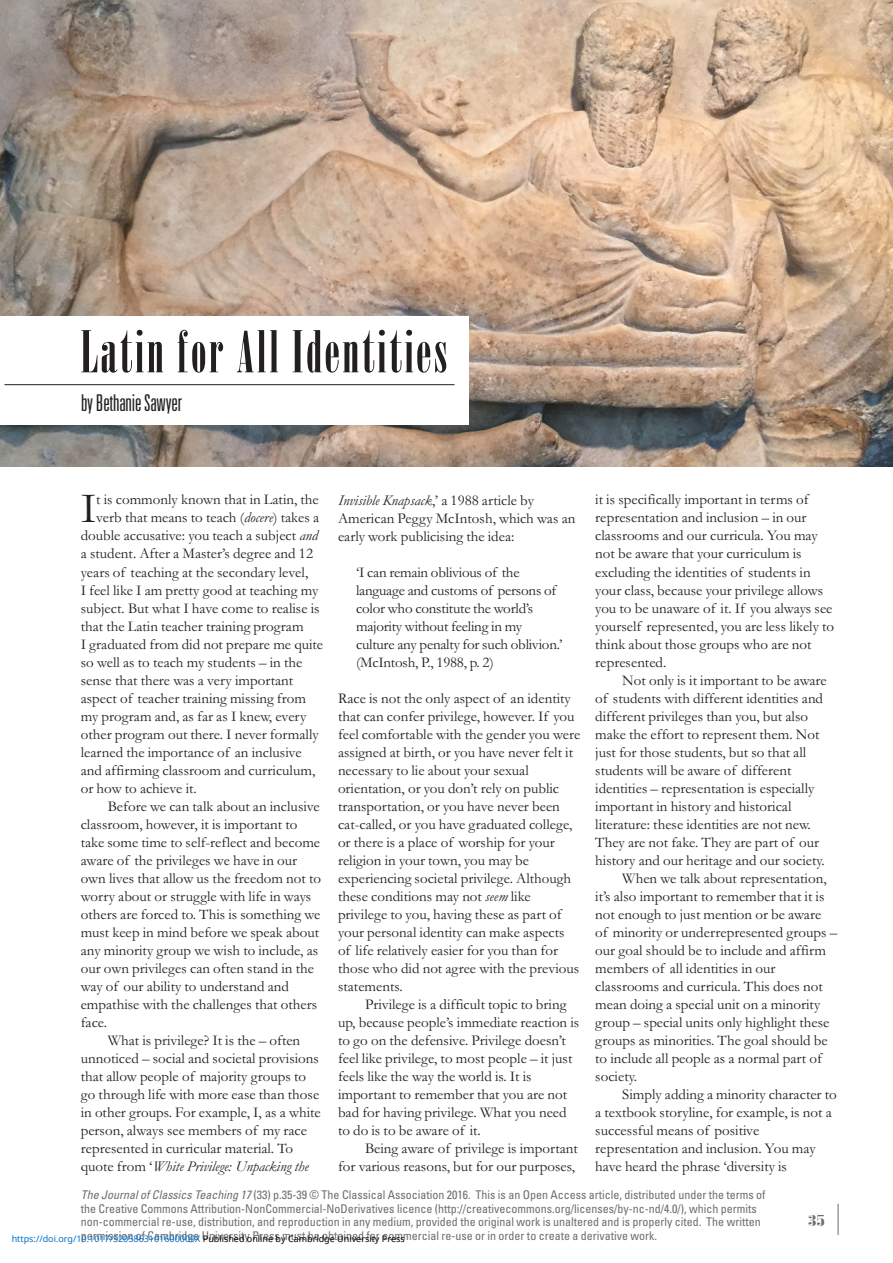
<style>
.page{position:relative;width:893px;height:1263px;background:#fff}
.page>*{position:absolute;margin:0;border:0;box-sizing:border-box;transform-origin:0 0}
.AT{font:57.45px "Onyx";letter-spacing:.045em;color:#231f20}
.T1-First{font:43.65px "Garamond";color:#231f20}
.AU{font:300 ultra-condensed 23.1px "Univers LT Std";letter-spacing:-.01em;color:#231f20}
.T{font:15px/18px "Garamond";color:#231f20}
.T1-First-2{font:15px "Garamond";color:#231f20}
.T1{font:15px/18px "Garamond";color:#231f20}
.EXT{font:15px/18px "Garamond";letter-spacing:-.015em;color:#231f20}
.Folio{font:15px "Onyx MT Std";color:#6c6d70;scale:2 1}
.RRH{font:condensed 12px/13.5px "Univers LT Std";color:#6c6d70}
.t1{font:9px "Noto Sans";color:#0172cf}
.s1{font-style:italic}
.s2{color:#000}
</style>
<div class="page">
<img style="left:0;top:0;width:893px;height:467px">
<hr style="left:838px;top:1204px;width:1px;height:31px;background:#6c6d70">
<div style="left:0;top:316px;width:468px;height:109px;background:#fff"></div>
<hr style="left:4px;top:384px;width:450px;height:1px;background:#231f20">
<p class="AT" style="left:81px;top:319px;width:368px">Latin for All Identities</p>
<p class="AU" style="left:81px;top:391px;width:103px">by Bethanie Sawyer</p>
<p class="T1-First" style="left:81px;top:485px;width:17px">I</p>
<p class="T1-First-2" style="left:96px;top:492px;width:224px">t is commonly known that in Latin, the</p>
<p class="T1-First-2" style="left:96px;top:510px;width:224px">verb that means to teach (<span class="s1">docere</span>) takes a</p>
<p class="T1-First-2" style="left:81px;top:528px;width:239px">double accusative: you teach a subject <span class="s1">and</span></p>
<p class="T1-First-2" style="left:81px;top:546px;width:234px">a student. After a Master’s degree and 12</p>
<p class="T1-First-2" style="left:81px;top:564px;width:229px">years of teaching at the secondary level,</p>
<p class="T1-First-2" style="left:81px;top:582px;width:239px">I feel like I am pretty good at teaching my</p>
<p class="T1-First-2" style="left:81px;top:600px;width:241px">subject. But what I have come to realise is</p>
<p class="T1-First-2" style="left:81px;top:618px;width:224px">that the Latin teacher training program</p>
<p class="T1-First-2" style="left:81px;top:636px;width:244px">I graduated from did not prepare me quite</p>
<p class="T1-First-2" style="left:81px;top:654px;width:223px">so well as to teach my students – in the</p>
<p class="T1-First-2" style="left:81px;top:672px;width:214px">sense that there was a very important</p>
<p class="T1-First-2" style="left:81px;top:690px;width:227px">aspect of teacher training missing from</p>
<p class="T1-First-2" style="left:81px;top:708px;width:227px">my program and, as far as I knew, every</p>
<p class="T1-First-2" style="left:81px;top:726px;width:239px">other program out there. I never formally</p>
<p class="T1-First-2" style="left:81px;top:744px;width:222px">learned the importance of an inclusive</p>
<p class="T1-First-2" style="left:81px;top:762px;width:236px">and affirming classroom and curriculum,</p>
<p class="T1-First-2" style="left:81px;top:780px;width:118px">or how to achieve it.</p>
<p class="T" style="left:81px;top:797px;width:242px;text-indent:27px">Before we can talk about an inclusive classroom, however, it is important to take some time to self-reflect and become aware of the privileges we have in our own lives that allow us the freedom not to worry about or struggle with life in ways others are forced to. This is something we must keep in mind before we speak about any minority group we wish to include, as our own privileges can often stand in the way of our ability to understand and empathise with the challenges that others face.</p>
<p class="T" style="left:81px;top:1031px;width:242px;text-indent:27px">What is privilege? It is the – often unnoticed – social and societal provisions that allow people of majority groups to go through life with more ease than those in other groups. For example, I, as a white person, always see members of my race represented in curricular material. To quote from ‘<span class="s1">White Privilege: Unpacking the</span></p>
<p class="T" style="left:338px;top:491px;width:239px"><span class="s1">Invisible Knapsack</span>,’ a 1988 article by<br>American Peggy McIntosh, which was an early work publicising the idea:</p>
<p class="EXT" style="left:356px;top:563px;width:208px">‘I can remain oblivious of the language and customs of persons of color who constitute the world’s majority without feeling in my culture any penalty for such oblivion.’ (McIntosh, P., 1988, p. 2)</p>
<p class="T1" style="left:338px;top:689px;width:244px">Race is not the only aspect of an identity that can confer privilege, however. If you feel comfortable with the gender you were assigned at birth, or you have never felt it necessary to lie about your sexual orientation, or you don’t rely on public transportation, or you have never been cat-called, or you have graduated college, or there is a place of worship for your religion in your town, you may be experiencing societal privilege. Although these conditions may not <span class="s1">seem</span> like privilege to you, having these as part of your personal identity can make aspects of life relatively easier for you than for those who did not agree with the previous statements.</p>
<p class="T" style="left:338px;top:995px;width:243px;text-indent:27px">Privilege is a difficult topic to bring up, because people’s immediate reaction is to go on the defensive. Privilege doesn’t feel like privilege, to most people – it just feels like the way the world is. It is important to remember that you are not bad for having privilege. What you need to do is to be aware of it.</p>
<p class="T" style="left:338px;top:1139px;width:241px;text-align:right">Being aware of privilege is important<br>for various reasons, but for our purposes,</p>
<p class="T" style="left:595px;top:491px;width:240px">it is specifically important in terms of representation and inclusion – in our classrooms and our curricula. You may not be aware that your curriculum is excluding the identities of students in your class, because your privilege allows you to be unaware of it. If you always see yourself represented, you are less likely to think about those groups who are not represented.</p>
<p class="T" style="left:595px;top:671px;width:233px;text-indent:27px">Not only is it important to be aware of students with different identities and different privileges than you, but also make the effort to represent them. Not just for those students, but so that all students will be aware of different identities – representation is especially important in history and historical literature: these identities are not new.<br>They are not fake. They are part of our history and our heritage and our society.</p>
<p class="T" style="left:595px;top:869px;width:244px;text-indent:27px">When we talk about representation, it’s also important to remember that it is not enough to just mention or be aware of minority or underrepresented groups – our goal should be to include and affirm members of all identities in our classrooms and curricula. This does not mean doing a special unit on a minority group – special units only highlight these groups as minorities. The goal should be to include all people as a normal part of society.</p>
<p class="T" style="left:595px;top:1085px;width:243px;text-indent:27px">Simply adding a minority character to a textbook storyline, for example, is not a successful means of positive representation and inclusion. You may have heard the phrase ‘diversity is</p>
<p class="RRH" style="left:81px;top:1188px;width:686px"><span class="s1">The Journal of Classics Teaching 17</span> (33) p.35-39 © The Classical Association 2016. This is an Open Access article, distributed under the terms of the Creative Commons Attribution-NonCommercial-NoDerivatives licence (http://creativecommons.org/licenses/by-nc-nd/4.0/), which permits non-commercial re-use, distribution, and reproduction in any medium, provided the original work is unaltered and is properly cited. The written permission of Cambridge University Press must be obtained for commercial re-use or in order to create a derivative work.</p>
<p class="t1" style="left:12px;top:1232px;width:395px">https://doi.org/10.1017/S205863101600009X <span class="s2">Published online by Cambridge University Press</span></p>
<p class="Folio" style="left:808px;top:1212px;width:10px">35</p>
</div>
